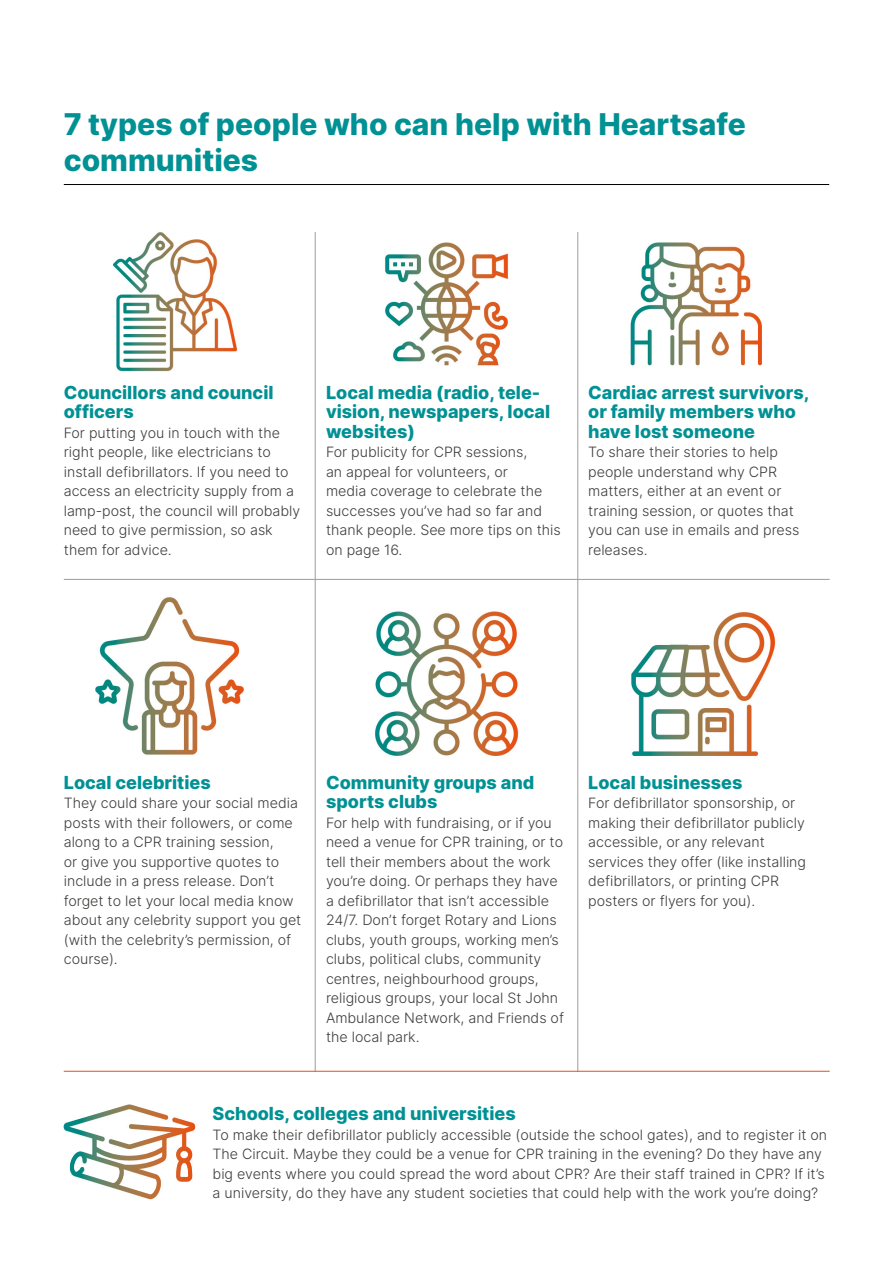
<style>
.page{position:relative;width:893px;height:1263px;background:#fff}
.page>*{position:absolute;margin:0;border:0;box-sizing:border-box;transform-origin:0 0}
.t1{font:800 30px/36px "Inter";color:#009194}
.t2{font:800 18px/19.5px "Inter";color:#009194}
.t3{font:300 14.25px/19.5px "Inter";color:#3c3c3b}
</style>
<div class="page">
<img style="left:63px;top:184px;width:767px;height:1016px">
<hr style="left:64px;top:184px;width:765px;height:1px;background:#000">
<svg style="left:64px;top:1104px;width:131px;height:94px"></svg>
<hr style="left:315px;top:232px;width:1px;height:839px;background:#9d9d9c">
<hr style="left:577px;top:232px;width:1px;height:839px;background:#9d9d9c">
<hr style="left:64px;top:579px;width:766px;height:1px;background:#9d9d9c">
<hr style="left:64px;top:1071px;width:766px;height:1px;background:#e94e0f">
<h1 class="t1" style="left:64px;top:105px;width:683px">7 types of people who can help with Heartsafe communities</h1>
<p class="t2" style="left:64px;top:382px;width:211px">Councillors and council officers</p>
<p class="t3" style="left:64px;top:423px;width:238px">For putting you in touch with the right people, like electricians to install defibrillators. If you need to access an electricity supply from a lamp-post, the council will probably need to give permission, so ask them for advice.</p>
<p class="t2" style="left:326px;top:382px;width:226px">Local media (radio, tele&shy;vision, newspapers, local websites)</p>
<p class="t3" style="left:326px;top:442px;width:236px">For publicity for CPR sessions,<br>an appeal for volunteers, or<br>media coverage to celebrate the successes you’ve had so far and thank people. See more tips on this on page 16.</p>
<p class="t2" style="left:588px;top:382px;width:223px">Cardiac arrest survivors, or family members who have lost someone</p>
<p class="t3" style="left:588px;top:442px;width:213px">To share their stories to help people understand why CPR matters, either at an event or training session, or quotes that you can use in emails and press releases.</p>
<p class="t2" style="left:64px;top:772px;width:148px">Local celebrities</p>
<p class="t3" style="left:64px;top:793px;width:239px">They could share your social media posts with their followers, or come along to a CPR training session,<br>or give you supportive quotes to include in a press release. Don’t forget to let your local media know about any celebrity support you get (with the celebrity’s permission, of course).</p>
<p class="t2" style="left:326px;top:772px;width:210px">Community groups and sports clubs</p>
<p class="t3" style="left:326px;top:813px;width:240px">For help with fundraising, or if you need a venue for CPR training, or to tell their members about the work you’re doing. Or perhaps they have a defibrillator that isn’t accessible 24/7. Don’t forget Rotary and Lions clubs, youth groups, working men’s clubs, political clubs, community centres, neighbourhood groups, religious groups, your local St John Ambulance Network, and Friends of the local park.</p>
<p class="t2" style="left:588px;top:772px;width:156px">Local businesses</p>
<p class="t3" style="left:588px;top:793px;width:219px">For defibrillator sponsorship, or making their defibrillator publicly accessible, or any relevant services they offer (like installing defibrillators, or printing CPR posters or flyers for you).</p>
<p class="t2" style="left:213px;top:1103px;width:305px">Schools, colleges and universities</p>
<p class="t3" style="left:213px;top:1125px;width:616px">To make their defibrillator publicly accessible (outside the school gates), and to register it on The Circuit. Maybe they could be a venue for CPR training in the evening? Do they have any big events where you could spread the word about CPR? Are their staff trained in CPR? If it’s a university, do they have any student societies that could help with the work you’re doing?</p>
</div>
